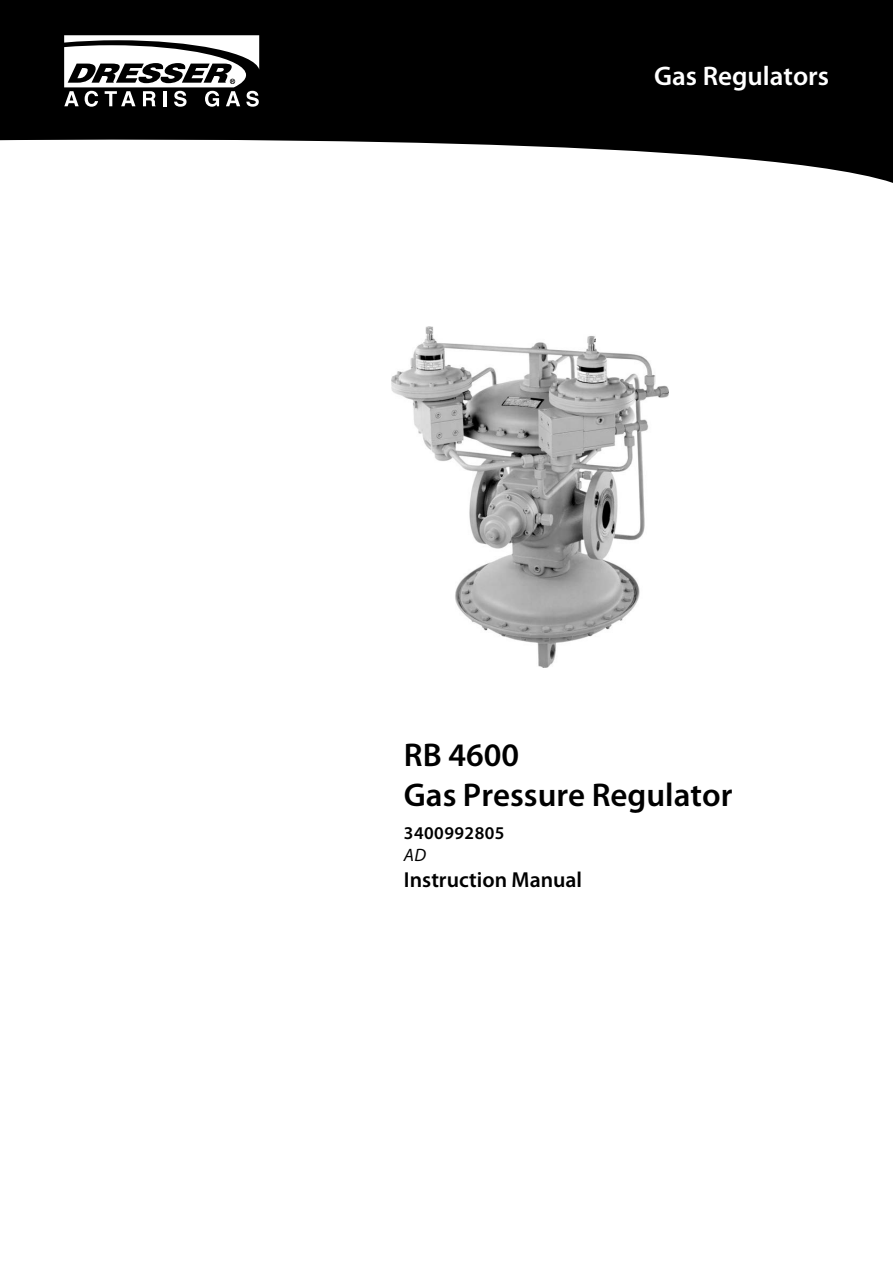
<style>
.page{position:relative;width:893px;height:1263px;background:#fff}
.page>*{position:absolute;margin:0;border:0;box-sizing:border-box;transform-origin:0 0}
.t1{font:600 33px/40.5px "Myriad Pro";color:#000}
.t2{font:600 27px "Myriad Pro";color:#fff}
.t3{font:600 21.75px "Myriad Pro";color:#000}
.t4{font:600 18px "Myriad Pro";letter-spacing:.025em;color:#000}
.t5{font:italic 18px "Myriad Pro";color:#000}
</style>
<div class="page">
<svg style="left:0;top:0;width:893px;height:183px;fill:#000"></svg>
<svg style="left:64px;top:35px;width:195px;height:72px"></svg>
<img style="left:392px;top:327px;width:276px;height:340px">
<p class="t2" style="left:654px;top:58px;width:176px">Gas Regulators</p>
<p class="t1" style="left:404px;top:733px;width:330px">RB 4600<br>Gas Pressure Regulator</p>
<p class="t4" style="left:404px;top:822px;width:102px">3400992805</p>
<p class="t5" style="left:404px;top:843px;width:24px">AD</p>
<p class="t3" style="left:404px;top:866px;width:180px">Instruction Manual</p>
</div>
